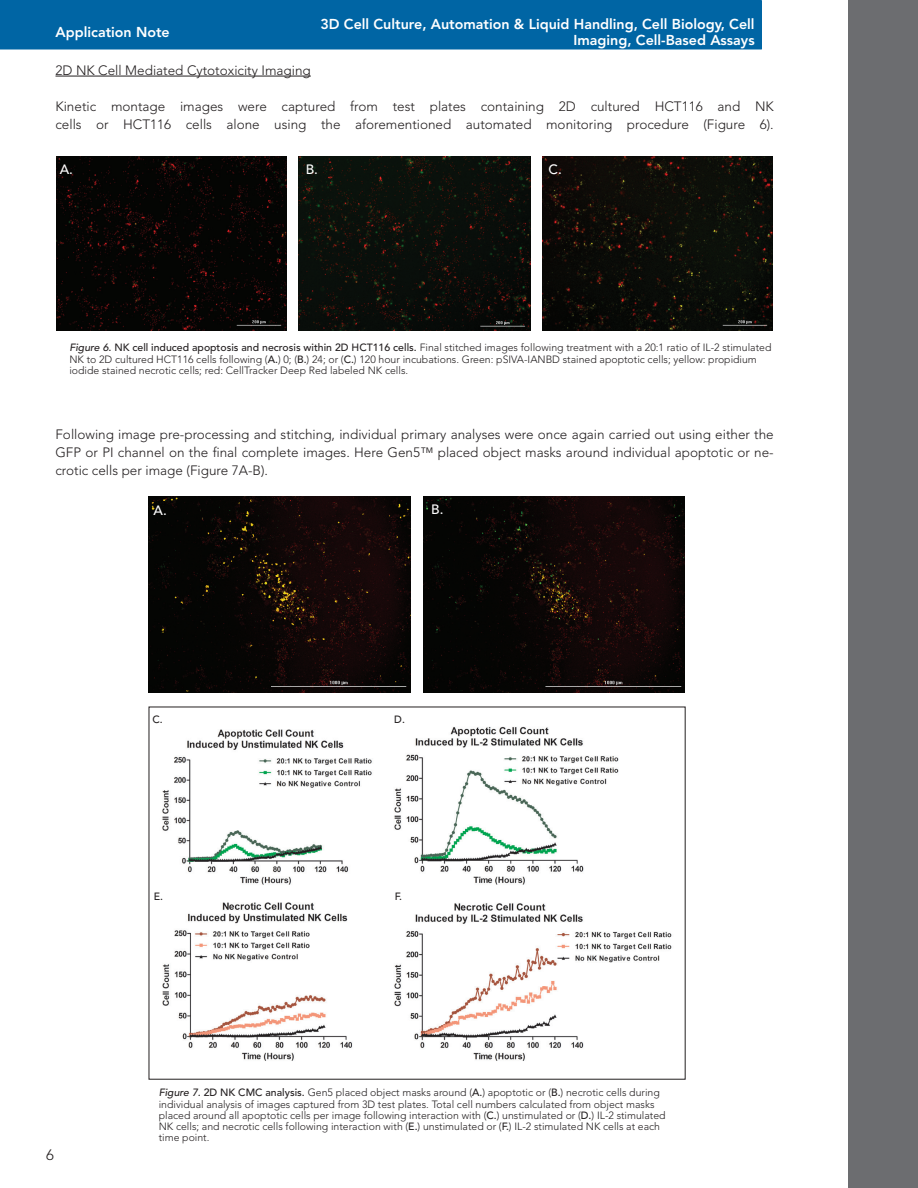
<style>
.page{position:relative;width:918px;height:1188px;background:#fff}
.page>*{position:absolute;margin:0;border:0;box-sizing:border-box;transform-origin:0 0}
.t1{font:300 15px "Avenir LT Std";color:#231f20}
.t2{font:800 14.25px/15.8px "Avenir LT Std";color:#fff;text-align:right}
.t3{font:300 13.5px/18px "Avenir LT Std";color:#231f20}
.t4{font:500 13.5px "Avenir LT Std";color:#fff}
.t5{font:300 10.5px/11.2px "Avenir LT Std";color:#231f20}
.t6{font:500 10.5px "Avenir LT Std";color:#231f20}
.s1{font-weight:500;font-style:italic}
.s2{font-weight:500}
</style>
<div class="page">
<div style="left:848px;top:0;width:70px;height:1188px;background:#6c6d70"></div>
<div style="left:0;top:0;width:762px;height:50px;background:#0065a4"></div>
<hr style="left:56px;top:76px;width:255px;height:1px;background:#231f20">
<img style="left:56px;top:156px;width:230px;height:174px">
<img style="left:298px;top:156px;width:232px;height:174px">
<img style="left:543px;top:156px;width:230px;height:174px">
<img style="left:162px;top:726px;width:510px;height:335px">
<img style="left:149px;top:496px;width:261px;height:197px">
<img style="left:423px;top:496px;width:262px;height:197px">
<h2 class="t2" style="left:56px;top:25px;width:116px">Application Note</h2>
<h2 class="t2" style="left:321px;top:16px;width:436px">3D Cell Culture, Automation &amp; Liquid Handling, Cell Biology, Cell<br>Imaging, Cell-Based Assays</h2>
<p class="t3" style="left:56px;top:61px;width:257px">2D NK Cell Mediated Cytotoxicity Imaging</p>
<p class="t3" style="left:56px;top:97px;width:720px">Kinetic montage images were captured from test plates containing 2D cultured HCT116 and NK cells or HCT116 cells alone using the aforementioned automated monitoring procedure (Figure 6).</p>
<p class="t4" style="left:60px;top:161px;width:15px">A.</p>
<p class="t4" style="left:306px;top:161px;width:14px">B.</p>
<p class="t4" style="left:549px;top:161px;width:15px">C.</p>
<p class="t5" style="left:69px;top:342px;width:704px"><span class="s1">Figure 6.</span> <span class="s2">NK cell induced apoptosis and necrosis within 2D HCT116 cells.</span> Final stitched images following treatment with a 20:1 ratio of IL-2 stimulated<br>NK to 2D cultured HCT116 cells following (<span class="s2">A.</span>) 0; (<span class="s2">B.</span>) 24; or (<span class="s2">C.</span>) 120 hour incubations. Green: pSIVA-IANBD stained apoptotic cells; yellow: propidium iodide stained necrotic cells; red: CellTracker Deep Red labeled NK cells.</p>
<p class="t3" style="left:55px;top:425px;width:720px;text-align:justify">Following image pre-processing and stitching, individual primary analyses were once again carried out using either the GFP or PI channel on the final complete images. Here Gen5™ placed object masks around individual apoptotic or ne&shy;crotic cells per image (Figure 7A-B).</p>
<p class="t4" style="left:154px;top:502px;width:15px">A.</p>
<p class="t4" style="left:431px;top:502px;width:14px">B.</p>
<p class="t6" style="left:153px;top:714px;width:12px">C.</p>
<p class="t6" style="left:394px;top:714px;width:12px">D.</p>
<p class="t6" style="left:154px;top:890px;width:11px">E.</p>
<p class="t6" style="left:395px;top:890px;width:9px">F.</p>
<h1 class="t1" style="left:46px;top:1146px;width:9px">6</h1>
<p class="t5" style="left:159px;top:1087px;width:508px"><span class="s1">Figure 7.</span> <span class="s2">2D NK CMC analysis.</span> Gen5 placed object masks around (<span class="s2">A.</span>) apoptotic or (<span class="s2">B.</span>) necrotic cells during individual analysis of images captured from 3D test plates. Total cell numbers calculated from object masks placed around all apoptotic cells per image following interaction with (<span class="s2">C.</span>) unstimulated or (<span class="s2">D.</span>) IL-2 stimulated NK cells; and necrotic cells following interaction with (<span class="s2">E.</span>) unstimulated or (<span class="s2">F.</span>) IL-2 stimulated NK cells at each time point.</p>
</div>
